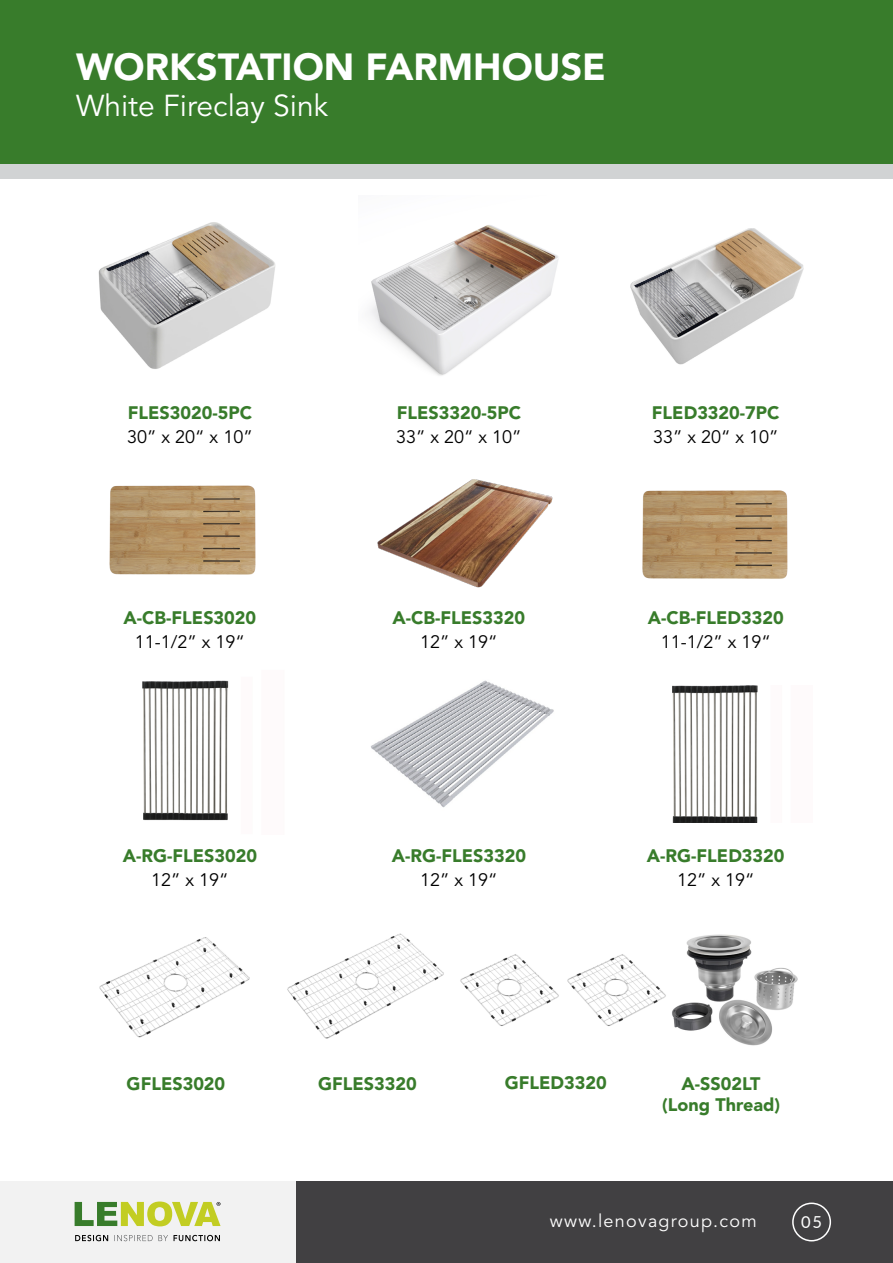
<style>
.page{position:relative;width:893px;height:1263px;background:#fff}
.page>*{position:absolute;margin:0;border:0;box-sizing:border-box;transform-origin:0 0}
.t1{font:900 37.5px "Avenir LT Std";color:#fff}
.t2{font:30px "Avenir LT Std";color:#fff}
.t3{font:900 18px/21.6px "Avenir LT Std";color:#387c2b;text-align:center}
.t4{font:18px "Avenir LT Std";color:#000}
.t5{font:18px "Avenir LT Std";letter-spacing:.07em;color:#fff}
.t6{font:16.5px "Lato";color:#fff}
</style>
<div class="page">
<div style="left:0;top:0;width:893px;height:166px;background:#387c2b"></div>
<div style="left:0;top:164px;width:893px;height:14px;background:#d1d3d4"></div>
<div style="left:295px;top:1181px;width:598px;height:82px;background:#414042"></div>
<div style="left:0;top:1181px;width:295px;height:82px;background:#f2f2f2"></div>
<div style="left:792px;top:1202px;width:39px;height:39px;border:2px solid #fff;border-radius:50%"></div>
<img style="left:98px;top:222px;width:178px;height:147px">
<img style="left:109px;top:485px;width:147px;height:90px">
<img style="left:142px;top:680px;width:87px;height:141px">
<img style="left:370px;top:225px;width:189px;height:151px">
<img style="left:377px;top:479px;width:176px;height:109px">
<img style="left:371px;top:680px;width:183px;height:128px">
<img style="left:99px;top:937px;width:151px;height:101px">
<img style="left:630px;top:229px;width:174px;height:136px">
<img style="left:642px;top:490px;width:146px;height:89px">
<img style="left:672px;top:685px;width:86px;height:137px">
<img style="left:672px;top:934px;width:126px;height:112px">
<svg style="left:174px;top:1235px;width:46px;height:6px"></svg>
<svg style="left:114px;top:1235px;width:54px;height:6px"></svg>
<svg style="left:75px;top:1235px;width:33px;height:6px"></svg>
<svg style="left:75px;top:1201px;width:146px;height:25px"></svg>
<img style="left:287px;top:933px;width:157px;height:106px">
<img style="left:460px;top:954px;width:99px;height:72px">
<img style="left:567px;top:954px;width:99px;height:72px">
<h1 class="t1" style="left:76px;top:44px;width:531px">WORKSTATION FARMHOUSE</h1>
<h2 class="t2" style="left:76px;top:89px;width:254px">White Fireclay Sink</h2>
<p class="t3" style="left:128px;top:402px;width:126px">FLES3020-5PC</p>
<p class="t4" style="left:127px;top:427px;width:127px">30” x 20“ x 10”</p>
<p class="t3" style="left:397px;top:402px;width:126px">FLES3320-5PC</p>
<p class="t4" style="left:396px;top:427px;width:127px">33” x 20“ x 10”</p>
<p class="t3" style="left:652px;top:402px;width:129px">FLED3320-7PC</p>
<p class="t4" style="left:653px;top:427px;width:127px">33” x 20“ x 10”</p>
<p class="t3" style="left:124px;top:607px;width:134px">A-CB-FLES3020</p>
<p class="t4" style="left:135px;top:632px;width:112px">11-1/2” x 19“</p>
<p class="t3" style="left:393px;top:607px;width:134px">A-CB-FLES3320</p>
<p class="t4" style="left:420px;top:631px;width:79px">12” x 19“</p>
<p class="t3" style="left:648px;top:607px;width:137px">A-CB-FLED3320</p>
<p class="t4" style="left:661px;top:631px;width:112px">11-1/2” x 19“</p>
<p class="t3" style="left:123px;top:845px;width:136px">A-RG-FLES3020</p>
<p class="t4" style="left:151px;top:869px;width:79px">12” x 19“</p>
<p class="t3" style="left:392px;top:845px;width:136px">A-RG-FLES3320</p>
<p class="t4" style="left:420px;top:869px;width:79px">12” x 19“</p>
<p class="t3" style="left:647px;top:845px;width:139px">A-RG-FLED3320</p>
<p class="t4" style="left:677px;top:869px;width:79px">12” x 19“</p>
<p class="t3" style="left:127px;top:1072px;width:100px">GFLES3020</p>
<p class="t3" style="left:318px;top:1072px;width:100px">GFLES3320</p>
<p class="t3" style="left:505px;top:1072px;width:103px">GFLED3320</p>
<p class="t3" style="left:662px;top:1072px;width:119px">A-SS02LT (Long Thread)</p>
<p class="t5" style="left:550px;top:1211px;width:208px">www.lenovagroup.com</p>
<p class="t6" style="left:801px;top:1210px;width:22px">05</p>
</div>
